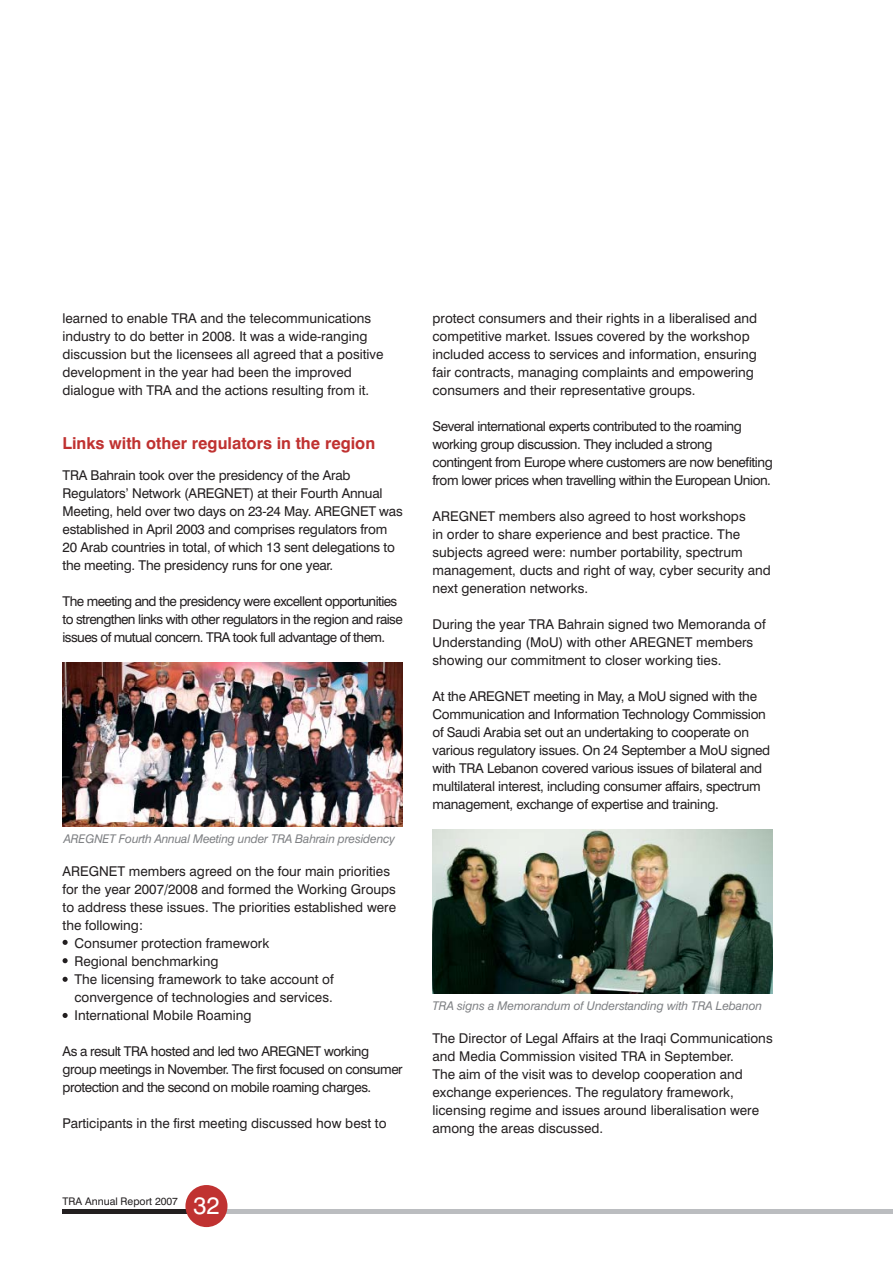
<style>
.page{position:relative;width:893px;height:1263px;background:#fff}
.page>*{position:absolute;margin:0;border:0;box-sizing:border-box;transform-origin:0 0}
.t1{font:24px "Swiss 721 BT";color:#fff}
.t2{font:700 16.5px "Swiss 721 BT";color:#c03231}
.t3{font:13.5px/18px "Swiss 721 BT";color:#231f20}
.t4{font:13.5px/18px "Swiss 721 BT";letter-spacing:-.035em;color:#231f20}
.t5{font:13.5px/18px "Swiss 721 BT";letter-spacing:-.02em;color:#231f20}
.t6{font:13.5px/18px "Swiss 721 BT";letter-spacing:-.04em;color:#231f20}
.t7{font:italic 12px "Swiss 721 BT";letter-spacing:-.015em;color:#808285}
.t8{font:10.5px "Swiss 721 BT";color:#231f20}
</style>
<div class="page">
<div style="left:207px;top:1209px;width:686px;height:5px;background:#bbbdc0"></div>
<div style="left:63px;top:1209px;width:144px;height:5px;background:#231f20"></div>
<div style="left:185px;top:1185px;width:42px;height:42px;background:#c03231;border-radius:50%"></div>
<svg style="left:63px;top:940px;width:5px;height:5px"></svg>
<svg style="left:63px;top:958px;width:5px;height:5px"></svg>
<svg style="left:63px;top:977px;width:5px;height:5px"></svg>
<svg style="left:63px;top:1013px;width:5px;height:5px"></svg>
<img style="left:63px;top:662px;width:340px;height:164px">
<img style="left:432px;top:829px;width:341px;height:164px">
<p class="t3" style="left:63px;top:310px;width:322px">learned to enable TRA and the telecommunications industry to do better in 2008. It was a wide-ranging discussion but the licensees all agreed that a positive development in the year had been the improved dialogue with TRA and the actions resulting from it.</p>
<p class="t2" style="left:63px;top:437px;width:314px">Links with other regulators in the region</p>
<p class="t3" style="left:63px;top:467px;width:342px">TRA Bahrain took over the presidency of the Arab Regulators’ Network (AREGNET) at their Fourth Annual Meeting, held over two days on 23-24 May. AREGNET was established in April 2003 and comprises regulators from 20 Arab countries in total, of which 13 sent delegations to the meeting. The presidency runs for one year.</p>
<p class="t6" style="left:63px;top:593px;width:342px">The meeting and the presidency were excellent opportunities to strengthen links with other regulators in the region and raise issues of mutual concern. TRA took full advantage of them.</p>
<p class="t7" style="left:64px;top:834px;width:333px">AREGNET Fourth Annual Meeting under TRA Bahrain presidency</p>
<p class="t3" style="left:63px;top:863px;width:329px">AREGNET members agreed on the four main priorities</p>
<p class="t3" style="left:63px;top:881px;width:335px">for the year 2007/2008 and formed the Working Groups</p>
<p class="t3" style="left:63px;top:899px;width:335px">to address these issues. The priorities established were</p>
<p class="t3" style="left:63px;top:917px;width:82px">the following:</p>
<p class="t3" style="left:75px;top:935px;width:196px">Consumer protection framework</p>
<p class="t3" style="left:75px;top:953px;width:145px">Regional benchmarking</p>
<p class="t3" style="left:75px;top:971px;width:261px">The licensing framework to take account of</p>
<p class="t3" style="left:75px;top:989px;width:260px">convergence of technologies and services.</p>
<p class="t3" style="left:75px;top:1007px;width:178px">International Mobile Roaming</p>
<p class="t4" style="left:63px;top:1043px;width:342px">As a result TRA hosted and led two AREGNET working group meetings in November. The first focused on consumer protection and the second on mobile roaming charges.</p>
<p class="t3" style="left:63px;top:1115px;width:325px">Participants in the first meeting discussed how best to</p>
<p class="t8" style="left:63px;top:1196px;width:117px">TRA Annual Report 2007</p>
<h1 class="t1" style="left:193px;top:1195px;width:28px">32</h1>
<p class="t3" style="left:432px;top:310px;width:326px">protect consumers and their rights in a liberalised and competitive market. Issues covered by the workshop included access to services and information, ensuring fair contracts, managing complaints and empowering consumers and their representative groups.</p>
<p class="t4" style="left:432px;top:418px;width:342px">Several international experts contributed to the roaming working group discussion. They included a strong contingent from Europe where customers are now benefiting from lower prices when travelling within the European Union.</p>
<p class="t3" style="left:432px;top:508px;width:340px">AREGNET members also agreed to host workshops<br>in order to share experience and best practice. The subjects agreed were: number portability, spectrum management, ducts and right of way, cyber security and next generation networks.</p>
<p class="t3" style="left:432px;top:616px;width:335px">During the year TRA Bahrain signed two Memoranda of<br>Understanding (MoU) with other AREGNET members showing our commitment to closer working ties.</p>
<p class="t5" style="left:432px;top:688px;width:339px">At the AREGNET meeting in May, a MoU signed with the Communication and Information Technology Commission of Saudi Arabia set out an undertaking to cooperate on various regulatory issues. On 24 September a MoU signed with TRA Lebanon covered various issues of bilateral and multilateral interest, including consumer affairs, spectrum management, exchange of expertise and training.</p>
<p class="t7" style="left:432px;top:1001px;width:331px">TRA signs a Memorandum of Understanding with TRA Lebanon</p>
<p class="t3" style="left:432px;top:1030px;width:342px">The Director of Legal Affairs at the Iraqi Communications and Media Commission visited TRA in September.<br>The aim of the visit was to develop cooperation and exchange experiences. The regulatory framework, licensing regime and issues around liberalisation were among the areas discussed.</p>
</div>
